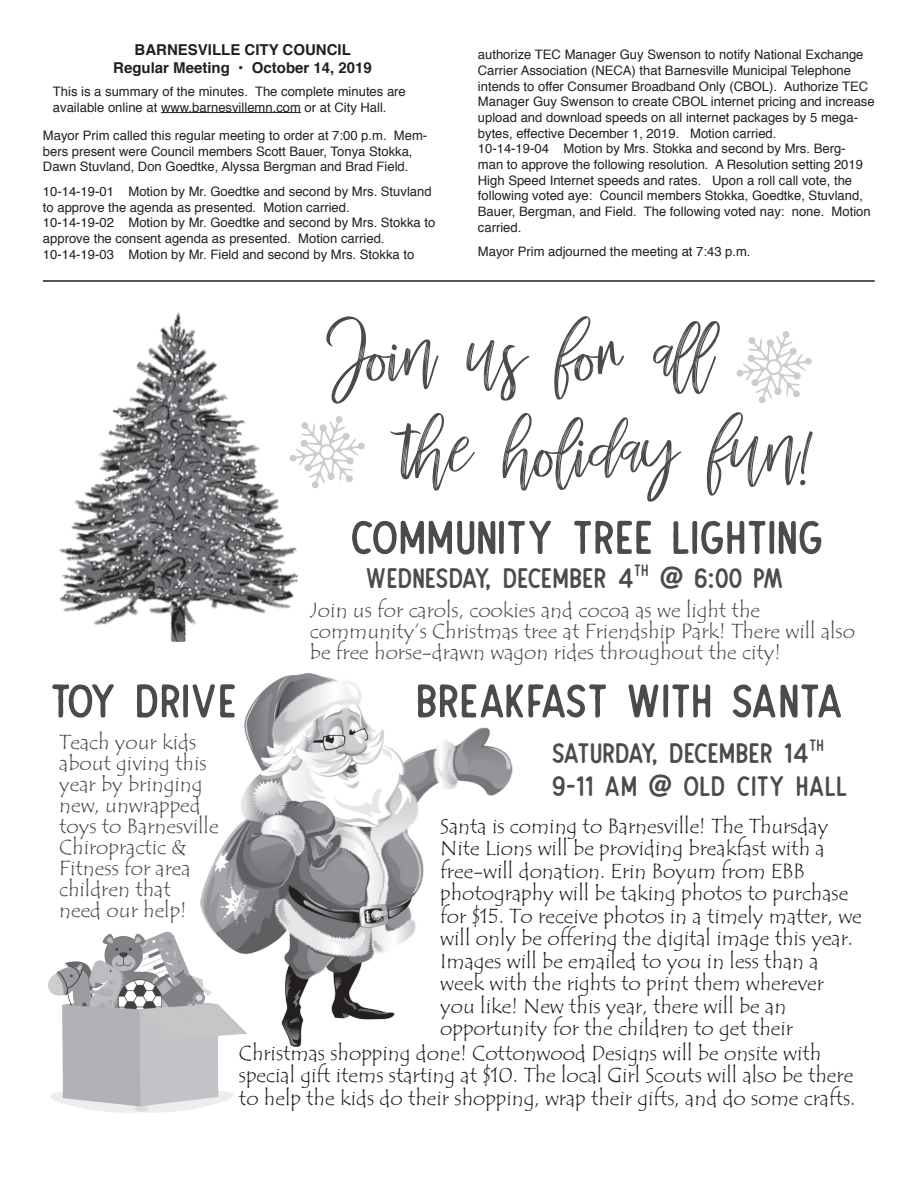
<style>
.page{position:relative;width:918px;height:1188px;background:#fff}
.page>*{position:absolute;margin:0;border:0;box-sizing:border-box;transform-origin:0 0}
.t1{font:63px "The Dodger Inky";color:#4a4b4c}
.t2{font:63px/96px "mellonydrybrush";color:#4a4b4c}
.t3{font:37.5px/33px "The Dodger Inky";color:#4a4b4c}
.t4{font:21px/22.5px "Tempus Sans ITC";color:#231f20}
.t5{font:21px/21px "Tempus Sans ITC";color:#4a4b4c}
.t6{font:700 15px "Helvetica";color:#231f20}
.t7{font:13.05px/15.6px "Helvetica";color:#231f20}
</style>
<div class="page">
<hr style="left:161px;top:112px;width:140px;height:1px;background:#231f20">
<hr style="left:43px;top:280px;width:832px;height:2px;background:#231f20">
<img style="left:59px;top:312px;width:239px;height:329px">
<img style="left:48px;top:932px;width:185px;height:181px">
<img style="left:199px;top:673px;width:314px;height:373px">
<img style="left:736px;top:331px;width:76px;height:72px">
<img style="left:288px;top:413px;width:77px;height:78px">
<p class="t6" style="left:135px;top:37px;width:218px">BARNESVILLE CITY COUNCIL</p>
<p class="t6" style="left:113px;top:55px;width:260px">Regular Meeting • October 14, 2019</p>
<p class="t7" style="left:53px;top:84px;width:354px">This is a summary of the minutes. The complete minutes are available online at www.barnesvillemn.com or at City Hall.</p>
<p class="t7" style="left:43px;top:128px;width:386px">Mayor Prim called this regular meeting to order at 7:00 p.m. Mem&shy;bers present were Council members Scott Bauer, Tonya Stokka,<br>Dawn Stuvland, Don Goedtke, Alyssa Bergman and Brad Field.</p>
<p class="t7" style="left:43px;top:184px;width:390px">10-14-19-01 Motion by Mr. Goedtke and second by Mrs. Stuvland to approve the agenda as presented. Motion carried.</p>
<p class="t7" style="left:43px;top:215px;width:394px">10-14-19-02 Motion by Mr. Goedtke and second by Mrs. Stokka to approve the consent agenda as presented. Motion carried.</p>
<p class="t7" style="left:43px;top:247px;width:373px">10-14-19-03 Motion by Mr. Field and second by Mrs. Stokka to</p>
<p class="t7" style="left:478px;top:47px;width:398px">authorize TEC Manager Guy Swenson to notify National Exchange Carrier Association (NECA) that Barnesville Municipal Telephone intends to offer Consumer Broadband Only (CBOL). Authorize TEC Manager Guy Swenson to create CBOL internet pricing and increase upload and download speeds on all internet packages by 5 mega&shy;bytes, effective December 1, 2019. Motion carried.</p>
<p class="t7" style="left:478px;top:141px;width:394px">10-14-19-04 Motion by Mrs. Stokka and second by Mrs. Berg&shy;man to approve the following resolution. A Resolution setting 2019<br>High Speed Internet speeds and rates. Upon a roll call vote, the following voted aye: Council members Stokka, Goedtke, Stuvland, Bauer, Bergman, and Field. The following voted nay: none. Motion carried.</p>
<p class="t7" style="left:478px;top:244px;width:274px">Mayor Prim adjourned the meeting at 7:43 p.m.</p>
<p class="t2" style="left:403px;top:305px;width:412px;text-indent:-76px">Join us for all<br>the holiday fun!</p>
<p class="t1" style="left:349px;top:494px;width:475px">Community Tree Lighting</p>
<p class="t3" style="left:366px;top:557px;width:420px">Wednesday, December 4<sup>th</sup> @ 6:00 PM</p>
<p class="t1" style="left:50px;top:657px;width:188px">Toy Drive</p>
<p class="t5" style="left:310px;top:600px;width:547px">Join us for carols, cookies and cocoa as we light the community’s Christmas tree at Friendship Park! There will also be free horse-drawn wagon rides throughout the city!</p>
<p class="t1" style="left:415px;top:657px;width:429px">Breakfast with Santa</p>
<p class="t5" style="left:59px;top:732px;width:161px">Teach your kids about giving this year by bringing new, unwrapped toys to Barnesville<br>Chiropractic &amp;<br>Fitness for area children that<br>need our help!</p>
<p class="t3" style="left:552px;top:732px;width:297px">Saturday, December 14<sup>th<br></sup>9-11 am @ Old City hall</p>
<p class="t4" style="left:440px;top:815px;width:423px">Santa is coming to Barnesville! The Thursday Nite Lions will be providing breakfast with a free-will donation. Erin Boyum from EBB photography will be taking photos to purchase for $15. To receive photos in a timely matter, we will only be offering the digital image this year.<br>Images will be emailed to you in less than a week with the rights to print them wherever you like! New this year, there will be an opportunity for the children to get their</p>
<p class="t4" style="left:239px;top:1042px;width:618px">Christmas shopping done! Cottonwood Designs will be onsite with special gift items starting at $10. The local Girl Scouts will also be there to help the kids do their shopping, wrap their gifts, and do some crafts.</p>
</div>
